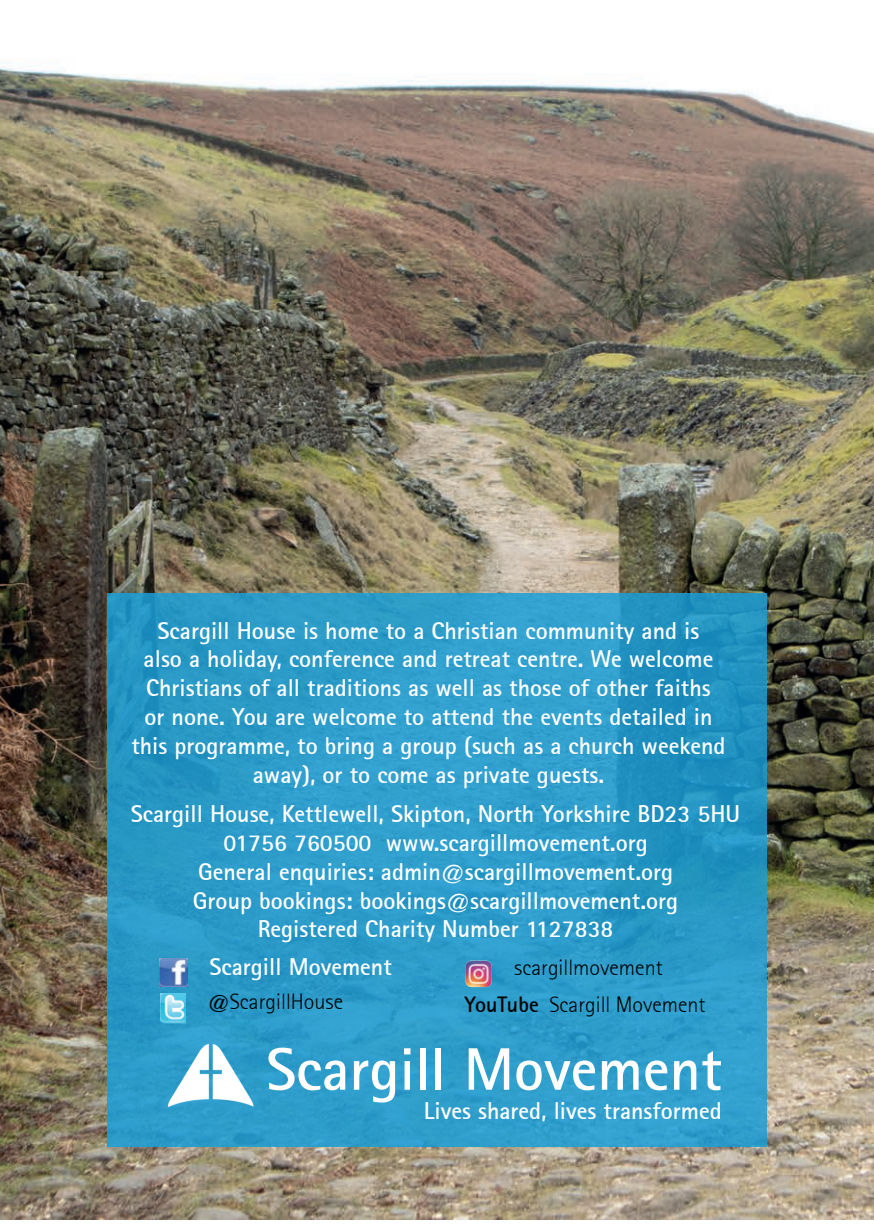
<style>
.page{position:relative;width:874px;height:1225px;background:#fff}
.page>*{position:absolute;margin:0;border:0;box-sizing:border-box;transform-origin:0 0}
.t1{font:700 60px "Rotis Sans Serif";color:#fff}
.t2{font:700 24px/28.8px "Rotis Sans Serif";color:#fff;text-align:center}
.t3{font:300 22px "Rotis Sans Serif";color:#000}
.s1{font-weight:700}
</style>
<div class="page">
<img style="left:0;top:62px;width:873px;height:1157px">
<svg style="left:107px;top:593px;width:659px;height:554px;background:#2b9bc9"></svg>
<img style="left:159px;top:958px;width:28px;height:28px">
<img style="left:148px;top:1036px;width:119px;height:90px">
<img style="left:161px;top:994px;width:25px;height:30px">
<img style="left:464px;top:959px;width:29px;height:29px">
<p class="t2" style="left:131px;top:615px;width:595px">Scargill House is home to a Christian community and is<br>also a holiday, conference and retreat centre. We welcome Christians of all traditions as well as those of other faiths<br>or none. You are welcome to attend the events detailed in this programme, to bring a group (such as a church weekend away), or to come as private guests.</p>
<p class="t2" style="left:131px;top:799px;width:610px">Scargill House, Kettlewell, Skipton, North Yorkshire BD23 5HU</p>
<p class="t2" style="left:223px;top:828px;width:425px">01756 760500 www.scargillmovement.org</p>
<p class="t2" style="left:198px;top:856px;width:476px">General enquiries: admin@scargillmovement.org</p>
<p class="t2" style="left:193px;top:885px;width:486px">Group bookings: bookings@scargillmovement.org</p>
<p class="t2" style="left:257px;top:914px;width:357px">Registered Charity Number 1127838</p>
<p class="t2" style="left:209px;top:952px;width:184px">Scargill Movement</p>
<p class="t3" style="left:208px;top:989px;width:137px">@ScargillHouse</p>
<p class="t3" style="left:514px;top:955px;width:150px">scargillmovement</p>
<p class="t3" style="left:464px;top:992px;width:242px"><span class="s1">YouTube</span> Scargill Movement</p>
<p class="t1" style="left:266px;top:1031px;width:457px">Scargill Movement</p>
<p class="t2" style="left:423px;top:1095px;width:299px">Lives shared, lives transformed</p>
</div>
